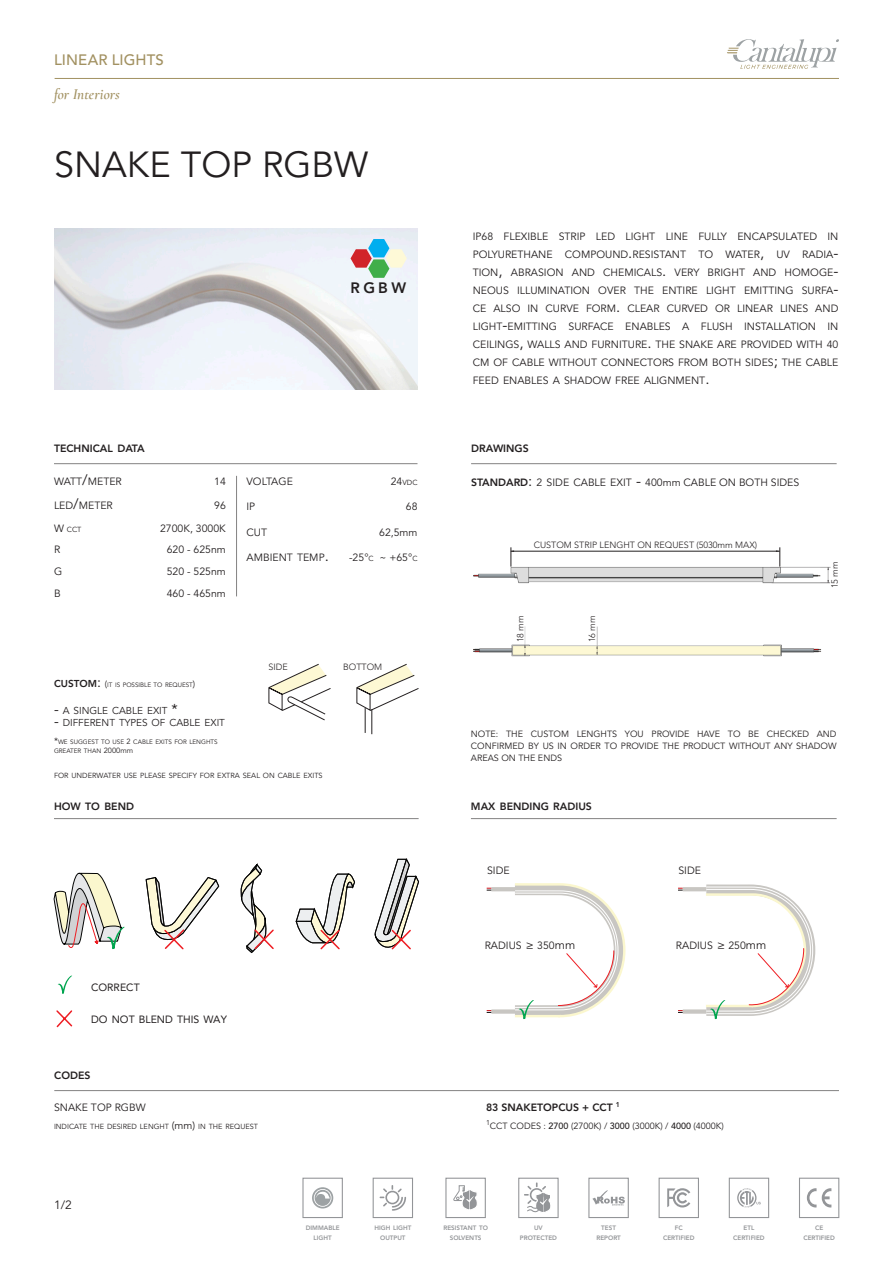
<style>
.page{position:relative;width:893px;height:1263px;background:#fff}
.page>*{position:absolute;margin:0;border:0;box-sizing:border-box;transform-origin:0 0}
.t1{font:36px "Avenir LT Pro";color:#231f20}
.t2{font:italic 600 15px "Cormorant Garamond";letter-spacing:.005em;color:#a29161}
.t3{font:500 15px "Avenir LT Pro";letter-spacing:.005em;color:#a29161}
.t4{font:800 15px "Avenir LT Pro";color:#231f20}
.t5{font:12px "Avenir LT Pro";color:#231f20}
.t6{font:10.5px/18px "Avenir LT Pro";color:#231f20;text-align:justify}
.t7{font:800 10.5px "Avenir LT Pro";color:#231f20}
.t8{font:10.5px "Avenir LT Pro";color:#231f20}
.t9{font:800 10.5px "Avenir LT Pro";color:#231f20}
.t10{font:10.5px "Avenir LT Pro";color:#231f20}
.t11{font:10.05px "Avenir LT Pro";color:#231f20}
.t12{font:9px/12px "Avenir LT Pro";color:#231f20;text-align:justify}
.t13{font:300 9px "Avenir LT Pro";color:#231f20}
.t14{font:7.35px "Avenir LT Pro";color:#231f20}
.t15{font:800 6.3px/10.8px "Avenir LT Pro";color:#939598;text-align:center}
.t16{font:6.3px/9px "Avenir LT Pro";color:#231f20}
.s1{font-size:15px}
.s2{font-size:10.5px}
.s3{font-style:inherit}
.s4{font-size:7.35px}
.s5{font-weight:800;font-size:10.05px}
.s6{font-size:14.25px}
.s7{font-size:9px}
.s8{font-size:7.5px}
.s9{font-weight:800}
.s10{font-size:12px}
.s11{font-weight:500}
</style>
<div class="page">
<img style="left:54px;top:228px;width:363px;height:162px">
<hr style="left:55px;top:78px;width:784px;height:1px;background:#a29161">
<hr style="left:54px;top:818px;width:365px;height:1px;background:#848383">
<hr style="left:54px;top:463px;width:363px;height:1px;background:#848383">
<hr style="left:236px;top:476px;width:1px;height:120px;background:#848383">
<svg style="left:727px;top:39px;width:112px;height:30px"></svg>
<div style="left:373px;top:1178px;width:40px;height:40px;border:1px solid #939598"></div>
<svg style="left:380px;top:1185px;width:26px;height:26px"></svg>
<div style="left:445px;top:1178px;width:41px;height:40px;border:1px solid #939598"></div>
<svg style="left:453px;top:1185px;width:24px;height:25px"></svg>
<div style="left:518px;top:1178px;width:41px;height:40px;border:1px solid #939598"></div>
<svg style="left:524px;top:1182px;width:27px;height:31px"></svg>
<div style="left:588px;top:1178px;width:41px;height:40px;border:1px solid #939598"></div>
<svg style="left:592px;top:1190px;width:33px;height:15px"></svg>
<div style="left:659px;top:1178px;width:40px;height:40px;border:1px solid #939598"></div>
<svg style="left:667px;top:1188px;width:23px;height:19px"></svg>
<div style="left:729px;top:1178px;width:40px;height:40px;border:1px solid #939598"></div>
<svg style="left:737px;top:1188px;width:24px;height:19px"></svg>
<div style="left:799px;top:1178px;width:40px;height:40px;border:1px solid #939598"></div>
<svg style="left:807px;top:1188px;width:9px;height:19px"></svg>
<svg style="left:822px;top:1188px;width:9px;height:19px"></svg>
<div style="left:302px;top:1178px;width:41px;height:40px;border:1px solid #939598"></div>
<svg style="left:312px;top:1187px;width:21px;height:21px"></svg>
<svg style="left:314px;top:1189px;width:18px;height:18px"></svg>
<div style="left:315px;top:1190px;width:16px;height:16px;background:#9da2a4;border-radius:50%"></div>
<svg style="left:316px;top:1191px;width:14px;height:7px"></svg>
<svg style="left:351px;top:239px;width:56px;height:39px"></svg>
<svg style="left:54px;top:859px;width:365px;height:169px"></svg>
<hr style="left:471px;top:818px;width:366px;height:1px;background:#848383">
<hr style="left:471px;top:463px;width:366px;height:1px;background:#848383">
<img style="left:473px;top:550px;width:357px;height:107px">
<hr style="left:511px;top:551px;width:269px;height:1px;background:#231f20">
<svg style="left:510px;top:547px;width:4px;height:20px"></svg>
<svg style="left:776px;top:547px;width:5px;height:20px"></svg>
<div style="left:491px;top:1009px;width:24px;height:5px;background:#c8c6c2"></div>
<div style="left:683px;top:1009px;width:23px;height:5px;background:#c8c6c2"></div>
<svg style="left:487px;top:1010px;width:4px;height:3px"></svg>
<svg style="left:678px;top:1010px;width:5px;height:3px"></svg>
<hr style="left:491px;top:887px;width:24px;height:4px;background:#c8c6c2">
<hr style="left:683px;top:887px;width:23px;height:4px;background:#c8c6c2">
<svg style="left:487px;top:888px;width:4px;height:3px"></svg>
<svg style="left:678px;top:888px;width:5px;height:3px"></svg>
<svg style="left:514px;top:883px;width:112px;height:136px"></svg>
<svg style="left:705px;top:884px;width:110px;height:135px"></svg>
<svg style="left:268px;top:663px;width:63px;height:58px"></svg>
<svg style="left:356px;top:663px;width:63px;height:71px"></svg>
<hr style="left:54px;top:1090px;width:785px;height:1px;background:#848383">
<h2 class="t3" style="left:54px;top:51px;width:111px">LINEAR LIGHTS</h2>
<h2 class="t2" style="left:54px;top:85px;width:67px">for Interiors</h2>
<h1 class="t1" style="left:54px;top:144px;width:316px">SNAKE TOP RGBW</h1>
<h2 class="t4" style="left:351px;top:279px;width:57px">RGBW</h2>
<p class="t7" style="left:54px;top:442px;width:92px">TECHNICAL DATA</p>
<p class="t6" style="left:54px;top:472px;width:69px">WATT<span class="s1">/</span>METER</p>
<p class="t6" style="left:214px;top:472px;width:13px">14</p>
<p class="t6" style="left:54px;top:496px;width:60px">LED<span class="s1">/</span>METER</p>
<p class="t6" style="left:214px;top:496px;width:13px">96</p>
<p class="t14" style="left:54px;top:525px;width:29px"><span class="s2">W</span> CCT</p>
<p class="t6" style="left:160px;top:519px;width:67px">2700K, 3000K</p>
<p class="t6" style="left:54px;top:541px;width:4px">R</p>
<p class="t6" style="left:167px;top:541px;width:61px">620 - 625<span class="s3">nm</span></p>
<p class="t6" style="left:54px;top:562px;width:10px">G</p>
<p class="t6" style="left:167px;top:562px;width:61px">520 - 525<span class="s3">nm</span></p>
<p class="t6" style="left:54px;top:584px;width:8px">B</p>
<p class="t6" style="left:167px;top:584px;width:61px">460 - 465<span class="s3">nm</span></p>
<p class="t6" style="left:247px;top:472px;width:48px">VOLTAGE</p>
<p class="t14" style="left:391px;top:478px;width:28px"><span class="s2">24</span>VDC</p>
<p class="t6" style="left:247px;top:498px;width:10px">IP</p>
<p class="t6" style="left:406px;top:498px;width:13px">68</p>
<p class="t6" style="left:247px;top:523px;width:22px">CUT</p>
<p class="t6" style="left:379px;top:523px;width:40px">62,5<span class="s3">mm</span></p>
<p class="t6" style="left:247px;top:549px;width:84px">AMBIENT TEMP<span class="s1">.</span></p>
<p class="t6" style="left:349px;top:549px;width:70px">-25°<span class="s4">C</span> ~ +65°<span class="s4">C</span></p>
<p class="t16" style="left:54px;top:680px;width:143px"><span class="s5">CUSTOM</span><span class="s6">:</span> <span class="s7">(</span>IT IS POSSIB LE TO REQUEST<span class="s7">)</span></p>
<p class="t11" style="left:54px;top:705px;width:125px"><span class="s6">-</span> A SINGLE CABLE EXIT <span class="s6">*</span></p>
<p class="t11" style="left:54px;top:717px;width:173px"><span class="s6">-</span> DIFFERENT TYPES OF CABLE EXIT</p>
<p class="t16" style="left:54px;top:737px;width:165px"><span class="s7">*</span>WE SUGG EST TO USE <span class="s8">2</span> CABLE EXITS FOR LENGHTS<br>GREATER THAN <span class="s8">2000</span><span class="s8">mm</span></p>
<p class="t13" style="left:268px;top:662px;width:21px">SIDE</p>
<p class="t13" style="left:343px;top:662px;width:41px">BOTTOM</p>
<p class="t14" style="left:54px;top:771px;width:270px">FOR UNDERWATER USE PLEASE SPECIFY FOR EXTRA SEAL ON CABLE EXITS</p>
<p class="t7" style="left:54px;top:800px;width:82px">HOW TO BEND</p>
<p class="t8" style="left:91px;top:981px;width:50px">CORRECT</p>
<p class="t8" style="left:91px;top:1013px;width:137px">DO NOT BLEND THIS WAY</p>
<p class="t7" style="left:54px;top:1069px;width:38px">CODES</p>
<p class="t6" style="left:473px;top:227px;width:367px">IP68 FLEXIBLE STRIP LED LIGHT LINE FULLY ENCAPSULATED IN POLYURETHANE COMPOUND<span class="s1">.</span>RESISTANT TO WATER<span class="s1">,</span> UV RADIA<span class="s1">-</span>TION<span class="s1">,</span> ABRASION AND CH EMICALS<span class="s1">.</span> VERY BRIGHT AND HOMOGE<span class="s1">-</span>NEOUS ILLUMINATION OVER TH E ENTIRE LIGHT EMITTING SURFA<span class="s1">-</span>CE ALSO IN CURVE FORM<span class="s1">.</span> CLEAR CURVED OR LINEAR LINES AND LIGHT<span class="s1">-</span>EMITTING SURFACE ENABLES A FLUSH</p>
<p class="t6" style="left:473px;top:317px;width:367px;text-indent:271px">INSTALLATION IN CEILINGS<span class="s1">,</span> WALLS AND FURNITURE<span class="s1">.</span> TH E SNAKE ARE PROVIDED WITH 40<br>CM OF CABLE WITHOUT CONNECTORS FROM BOTH SIDES<span class="s1">;</span> TH E CABLE FEED ENABLES A SHADOW FREE ALIGNMENT<span class="s1">.</span></p>
<p class="t7" style="left:471px;top:442px;width:59px">DRAWINGS</p>
<p class="t6" style="left:471px;top:473px;width:307px"><span class="s9">STANDARD</span><span class="s1">:</span> 2 SIDE CAB LE EXIT <span class="s1">-</span> 400<span class="s3">mm</span> CABLE ON BOTH SIDES</p>
<p class="t13" style="left:534px;top:539px;width:225px">CUSTOM STRIP LENGHT ON REQUEST (5030mm MAX)</p>
<p class="t13" style="left:515px;top:642px;width:29px;rotate:-90deg">18 mm</p>
<p class="t13" style="left:587px;top:642px;width:29px;rotate:-90deg">16 mm</p>
<p class="t13" style="left:829px;top:588px;width:29px;rotate:-90deg">15 mm</p>
<p class="t12" style="left:471px;top:728px;width:367px">NOTE: THE CUSTOM LENGHTS YOU PROVIDE HAVE TO BE CHECKED AND CONFIRMED BY US IN ORDER TO PROVIDE THE PRODUCT WITHOUT ANY SHADOW AREAS ON THE ENDS</p>
<p class="t7" style="left:471px;top:800px;width:123px">MAX BENDING RADIUS</p>
<p class="t6" style="left:487px;top:861px;width:24px">SIDE</p>
<p class="t6" style="left:678px;top:861px;width:24px">SIDE</p>
<p class="t6" style="left:485px;top:936px;width:92px">RADIUS <span class="s10">≥</span> 350<span class="s10">mm</span></p>
<p class="t6" style="left:676px;top:936px;width:92px">RADIUS <span class="s10">≥</span> 250<span class="s10">mm</span></p>
<p class="t10" style="left:54px;top:1101px;width:93px">SNAKE TOP RGBW</p>
<p class="t9" style="left:486px;top:1101px;width:135px"><span class="s3">83</span> SNAKETOPCUS + CCT <sup>1</sup></p>
<p class="t14" style="left:54px;top:1122px;width:206px">INDICATE TH E DESIRED LENGHT <span class="s2">(</span><span class="s2">mm</span><span class="s2">)</span> IN TH E REQUEST</p>
<p class="t12" style="left:486px;top:1120px;width:239px"><sup>1</sup>CCT CODES : <span class="s11">2700</span> (2700K) / <span class="s11">3000</span> (3000K) / <span class="s11">4000</span> (4000K)</p>
<p class="t5" style="left:54px;top:1198px;width:19px">1/2</p>
<p class="t15" style="left:306px;top:1222px;width:35px">DIMMABLE<br>LIGHT</p>
<p class="t15" style="left:374px;top:1222px;width:38px">HIGH LIGHT<br>OUTPUT</p>
<p class="t15" style="left:443px;top:1222px;width:46px">RESISTANT TO<br>SOLVENTS</p>
<p class="t15" style="left:520px;top:1222px;width:39px">UV<br>PROTECTED</p>
<p class="t15" style="left:596px;top:1222px;width:26px">TEST<br>REPORT</p>
<p class="t15" style="left:663px;top:1222px;width:33px">FC<br>CERTIFIED</p>
<p class="t15" style="left:733px;top:1222px;width:33px">ETL<br>CERTIFIED</p>
<p class="t15" style="left:803px;top:1222px;width:33px">CE<br>CERTIFIED</p>
</div>
